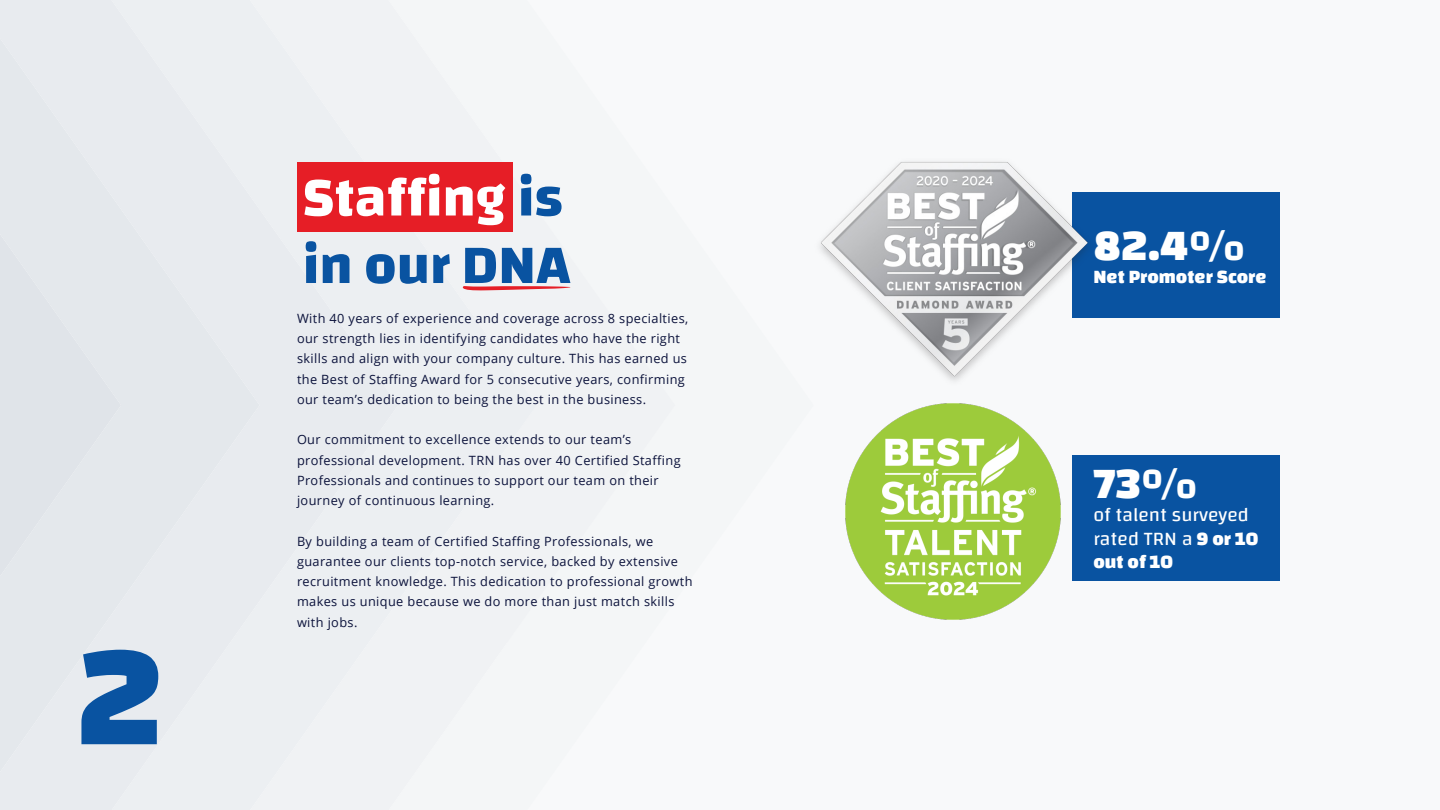
<style>
.page{position:relative;width:1440px;height:810px;background:#fff}
.page>*{position:absolute;margin:0;border:0;box-sizing:border-box;transform-origin:0 0}
.t1{font:800 147.75px "Changa";color:#0953a1}
.t2{font:700 56.25px/67.5px "Changa";color:#0953a1}
.t3{font:800 45px "Changa";color:#fff}
.t4{font:19.5px/23.4px "Changa";color:#fff}
.t5{font:800 19.5px "Changa";color:#fff}
.t6{font:12.75px/20.2px "Open Sans";letter-spacing:.03em;color:#0b123b}
.s1{color:#fff}
.s2{font-weight:800}
</style>
<div class="page">
<div style="left:508px;top:0;width:932px;height:810px;background:#f8f9fa"></div>
<div style="left:398px;top:0;width:138px;height:810px;background:#f0f2f4"></div>
<div style="left:260px;top:0;width:138px;height:810px;background:#eceff2"></div>
<div style="left:121px;top:0;width:139px;height:810px;background:#e8ebef"></div>
<div style="left:0;top:0;width:121px;height:810px;background:#e4e8ec"></div>
<div style="left:297px;top:162px;width:216px;height:69px;background:#e61e26"></div>
<svg style="left:462px;top:286px;width:108px;height:5px"></svg>
<div style="left:1072px;top:455px;width:208px;height:125px;background:#0953a1"></div>
<div style="left:1072px;top:192px;width:208px;height:125px;background:#0953a1"></div>
<img style="left:845px;top:413px;width:216px;height:206px">
<img style="left:820px;top:161px;width:278px;height:252px">
<p class="t1" style="left:76px;top:607px;width:89px">2</p>
<p class="t2" style="left:303px;top:162px;width:270px"><span class="s1">Staffing</span> is in our DNA</p>
<p class="t6" style="left:297px;top:308px;width:393px">With 40 years of experience and coverage across 8 specialties, our strength lies in identifying candidates who have the right skills and align with your company culture. This has earned us the Best of Staffing Award for 5 consecutive years, confirming our team’s dedication to being the best in the business.</p>
<p class="t6" style="left:297px;top:429px;width:385px">Our commitment to excellence extends to our team’s professional development. TRN has over 40 Certified Staffing Professionals and continues to support our team on their journey of continuous learning.</p>
<p class="t6" style="left:297px;top:531px;width:397px">By building a team of Certified Staffing Professionals, we guarantee our clients top-notch service, backed by extensive recruitment knowledge. This dedication to professional growth makes us unique because we do more than just match skills with jobs.</p>
<p class="t3" style="left:1093px;top:218px;width:154px">82.4%</p>
<p class="t5" style="left:1093px;top:265px;width:175px">Net Promoter Score</p>
<p class="t3" style="left:1093px;top:456px;width:106px">73%</p>
<p class="t4" style="left:1093px;top:503px;width:167px">of talent surveyed rated TRN a <span class="s2">9 or 10 out of 10</span></p>
</div>
